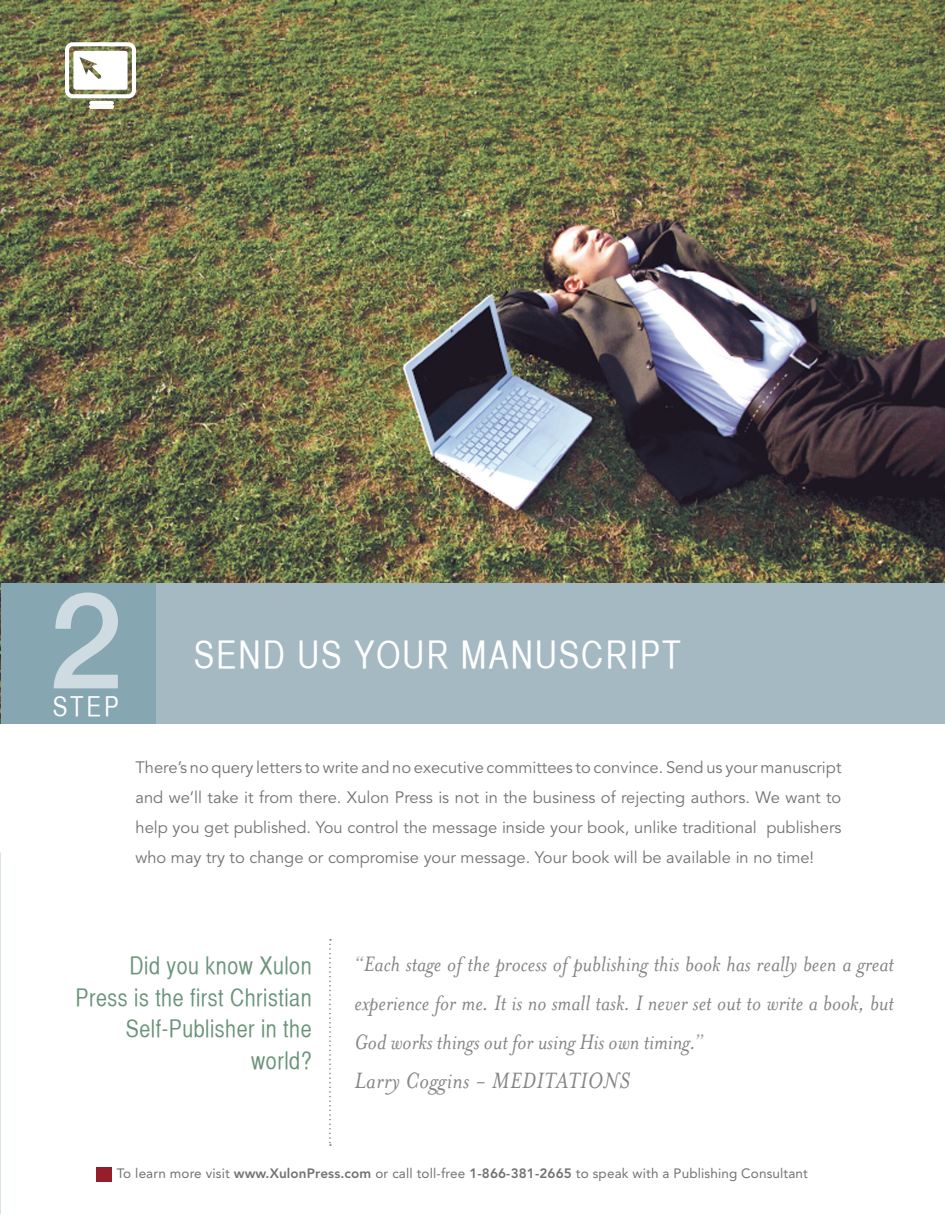
<style>
.page{position:relative;width:945px;height:1215px;background:#fff}
.page>*{position:absolute;margin:0;border:0;box-sizing:border-box;transform-origin:0 0}
.t1{font:37.5px "Helvetica CY Plain";letter-spacing:.05em;color:#fff}
.t2{font:27px "Helvetica CY Plain";color:#fff}
.t3{font:italic 25.5px "Mrs Eaves";letter-spacing:.02em;color:#868385}
.t4{font:italic 24px/39px "Mrs Eaves";color:#868385;text-align:justify}
.t5{font:24px/31.5px "Helvetica CY Plain";letter-spacing:.02em;color:#699479;text-align:right}
.t6{font:16.5px/30px "Avenir";color:#717275;text-align:justify}
.t7{font:13.5px "Avenir";letter-spacing:.01em;color:#717275}
.s1{color:#a2a0a2}
.s2{color:#a8a5a6}
.s3{font-weight:800}
</style>
<div class="page">
<img style="left:1px;top:1px;width:944px;height:583px">
<div style="left:138px;top:584px;width:807px;height:140px;background:#a4b9c2"></div>
<div style="left:1px;top:584px;width:154px;height:140px;background:#86a6b2"></div>
<svg style="left:329px;top:939px;width:2px;height:207px"></svg>
<hr style="left:89px;top:105px;width:25px;height:4px;background:#f9faf9;border-radius:2px">
<svg style="left:65px;top:42px;width:71px;height:56px"></svg>
<hr style="left:89px;top:101px;width:25px;height:4px;background:#fff;border-radius:2px">
<div style="left:96px;top:1167px;width:15px;height:15px;background:#951e2a"></div>
<svg style="left:54px;top:593px;width:64px;height:95px"></svg>
<h2 class="t2" style="left:53px;top:692px;width:50px">Step</h2>
<h1 class="t1" style="left:194px;top:633px;width:184px">Send us you</h1>
<h1 class="t1" style="left:426px;top:633px;width:256px">r Manuscript</h1>
<p class="t6" style="left:135px;top:752px;width:708px">There’s no query letters to write and no executive committees to convince. Send us your manuscript and we’ll take it from there. Xulon Press is not in the business of rejecting authors. We want to help you get published. You control the message inside your book, unlike traditional publishers who may try to change or compromise your message. Your book will be available in no time!</p>
<h3 class="t5" style="left:76px;top:950px;width:238px">Did you know Xulon<br>Press is the first Christian<br>Self-Publisher in the world?</h3>
<h3 class="t4" style="left:355px;top:944px;width:541px"><span class="s1">“</span>Each stage of the process of publishing this book has really been a great experience for me. It is no small task. I never set out to write a book, but God works things out for using His own timing.<span class="s2">”</span></h3>
<h3 class="t3" style="left:355px;top:1066px;width:169px">Larry Coggins - Meditatio</h3>
<h3 class="t3" style="left:603px;top:1066px;width:24px">ns</h3>
<p class="t7" style="left:117px;top:1165px;width:693px">To learn more visit <span class="s3">www.XulonPress.com</span> or call toll-free <span class="s3">1-866-381-2665</span> to speak with a Publishing Consultant</p>
</div>
